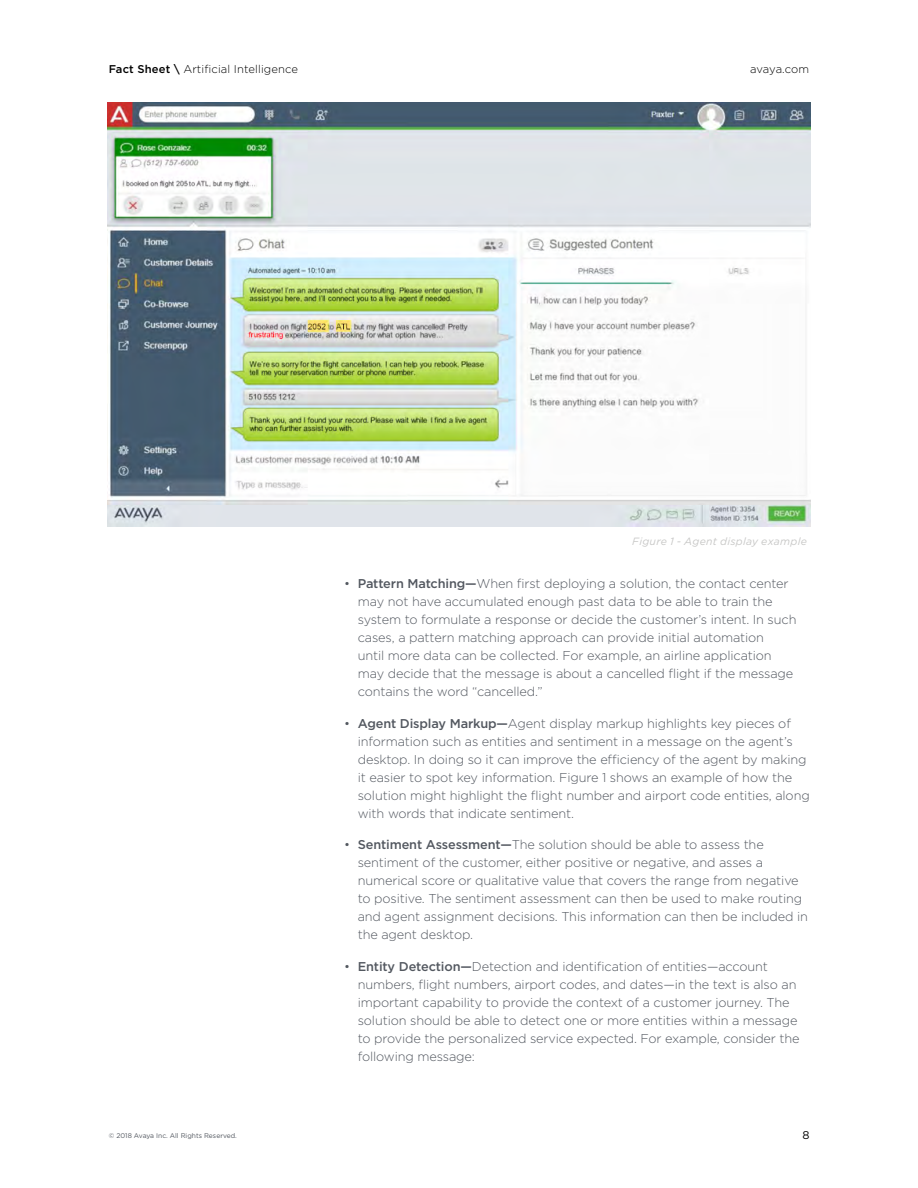
<style>
.page{position:relative;width:918px;height:1188px;background:#fff}
.page>*{position:absolute;margin:0;border:0;box-sizing:border-box;transform-origin:0 0}
.t1{font:300 12.75px/18px "Gotham";letter-spacing:-.01em;color:#535860}
.t2{font:300 11.25px "Gotham";letter-spacing:.01em;color:#000}
.t3{font:300 11.25px "Gotham";letter-spacing:-.01em;color:#000}
.t4{font:11.25px "Gotham";color:#000}
.t5{font:italic 10.5px "Gotham";letter-spacing:.03em;color:#c7c7c6}
.t6{font:6.75px "Gotham";color:#535860}
.s1{font-weight:500}
</style>
<div class="page">
<img style="left:107px;top:103px;width:704px;height:423px">
<p class="t2" style="left:109px;top:63px;width:191px"><span class="s1">Fact Sheet \</span> Artificial Intelligence</p>
<p class="t3" style="left:750px;top:63px;width:60px">avaya.com</p>
<p class="t5" style="left:632px;top:536px;width:176px">Figure 1 - Agent display example</p>
<p class="t6" style="left:109px;top:1132px;width:130px">© 2018 Avaya Inc. All Rights Reserved.</p>
<p class="t1" style="left:358px;top:574px;width:440px;text-indent:-14px">• <span class="s1">Pattern Matching—</span>When first deploying a solution, the contact center may not have accumulated enough past data to be able to train the system to formulate a response or decide the customer’s intent. In such cases, a pattern matching approach can provide initial automation<br>until more data can be collected. For example, an airline application may decide that the message is about a cancelled flight if the message contains the word “cancelled.”</p>
<p class="t1" style="left:358px;top:714px;width:454px;text-indent:-14px">• <span class="s1">Agent Display Markup—</span>Agent display markup highlights key pieces of information such as entities and sentiment in a message on the agent’s desktop. In doing so it can improve the efficiency of the agent by making it easier to spot key information. Figure 1 shows an example of how the solution might highlight the flight number and airport code entities, along with words that indicate sentiment.</p>
<p class="t1" style="left:358px;top:835px;width:452px;text-indent:-14px">• <span class="s1">Sentiment Assessment—</span>The solution should be able to assess the sentiment of the customer, either positive or negative, and asses a numerical score or qualitative value that covers the range from negative to positive. The sentiment assessment can then be used to make routing and agent assignment decisions. This information can then be included in the agent desktop.</p>
<p class="t1" style="left:358px;top:957px;width:443px;text-indent:-14px">• <span class="s1">Entity Detection—</span>Detection and identification of entities—account numbers, flight numbers, airport codes, and dates—in the text is also an important capability to provide the context of a customer journey. The solution should be able to detect one or more entities within a message to provide the personalized service expected. For example, consider the following message:</p>
<p class="t4" style="left:802px;top:1129px;width:9px">8</p>
</div>
